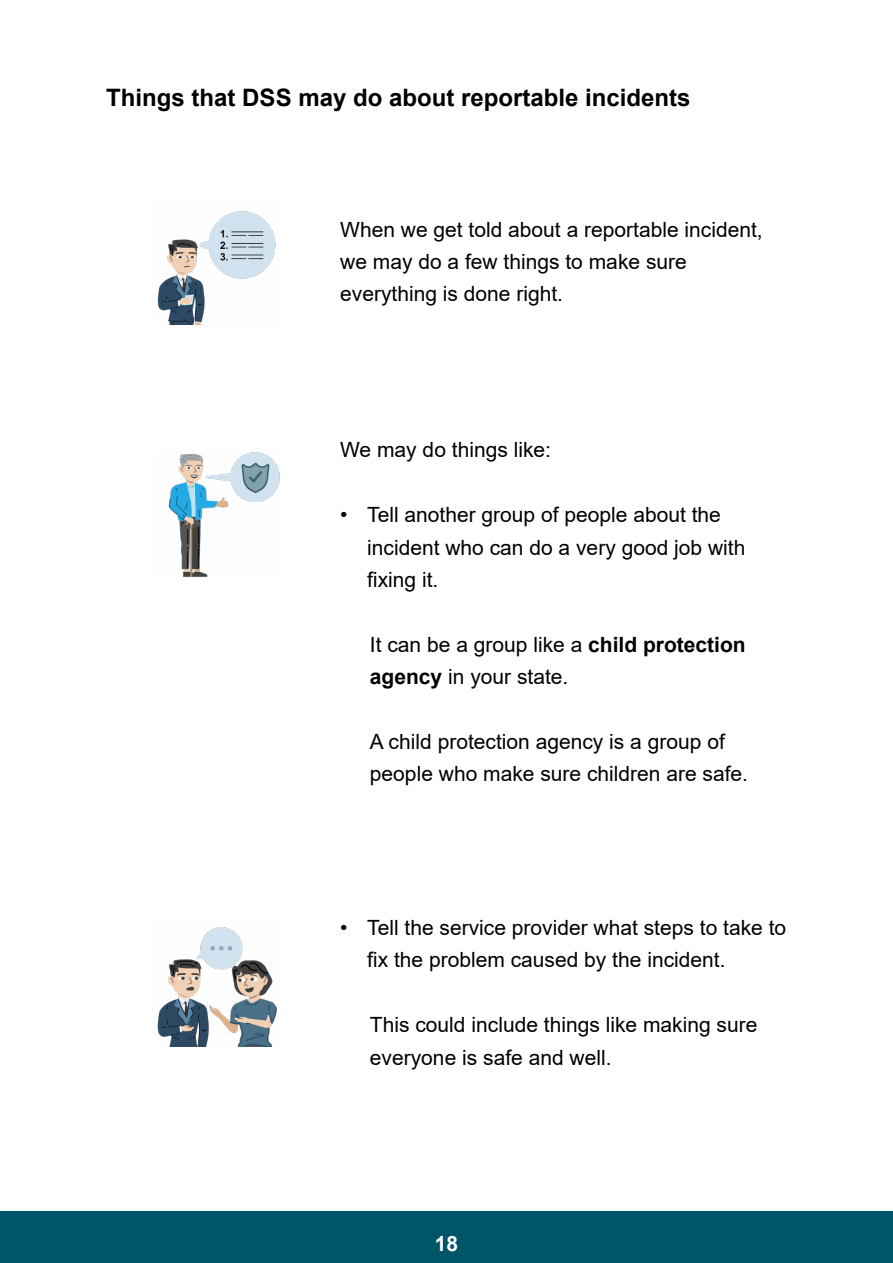
<style>
.page{position:relative;width:893px;height:1263px;background:#fff}
.page>*{position:absolute;margin:0;border:0;box-sizing:border-box;transform-origin:0 0}
.t1{font:700 24px "Arial";color:#000}
.Paragraph_Style_1{font:21px/32.4px "Arial";color:#000}
.t2{font:700 21px "Arial";color:#fff}
.s1{font-weight:700}
</style>
<div class="page">
<div style="left:0;top:1212px;width:893px;height:51px;background:#005568"></div>
<img style="left:157px;top:211px;width:119px;height:113px">
<img style="left:168px;top:452px;width:112px;height:125px">
<img style="left:157px;top:927px;width:120px;height:119px">
<h2 class="t1" style="left:106px;top:81px;width:586px">Things that DSS may do about reportable incidents</h2>
<p class="Paragraph_Style_1" style="left:340px;top:213px;width:424px">When we get told about a reportable incident, we may do a few things to make sure everything is done right.</p>
<p class="Paragraph_Style_1" style="left:340px;top:434px;width:212px">We may do things like:</p>
<p class="Paragraph_Style_1" style="left:367px;top:498px;width:380px;text-indent:-27px">• Tell another group of people about the incident who can do a very good job with fixing it.</p>
<p class="Paragraph_Style_1" style="left:370px;top:628px;width:377px">It can be a group like a <span class="s1">child protection agency</span> in your state.</p>
<p class="Paragraph_Style_1" style="left:370px;top:725px;width:380px">A child protection agency is a group of people who make sure children are safe.</p>
<p class="Paragraph_Style_1" style="left:367px;top:911px;width:421px;text-indent:-27px">• Tell the service provider what steps to take to fix the problem caused by the incident.</p>
<p class="Paragraph_Style_1" style="left:370px;top:1008px;width:389px">This could include things like making sure everyone is safe and well.</p>
<p class="t2" style="left:435px;top:1228px;width:25px">18</p>
</div>
